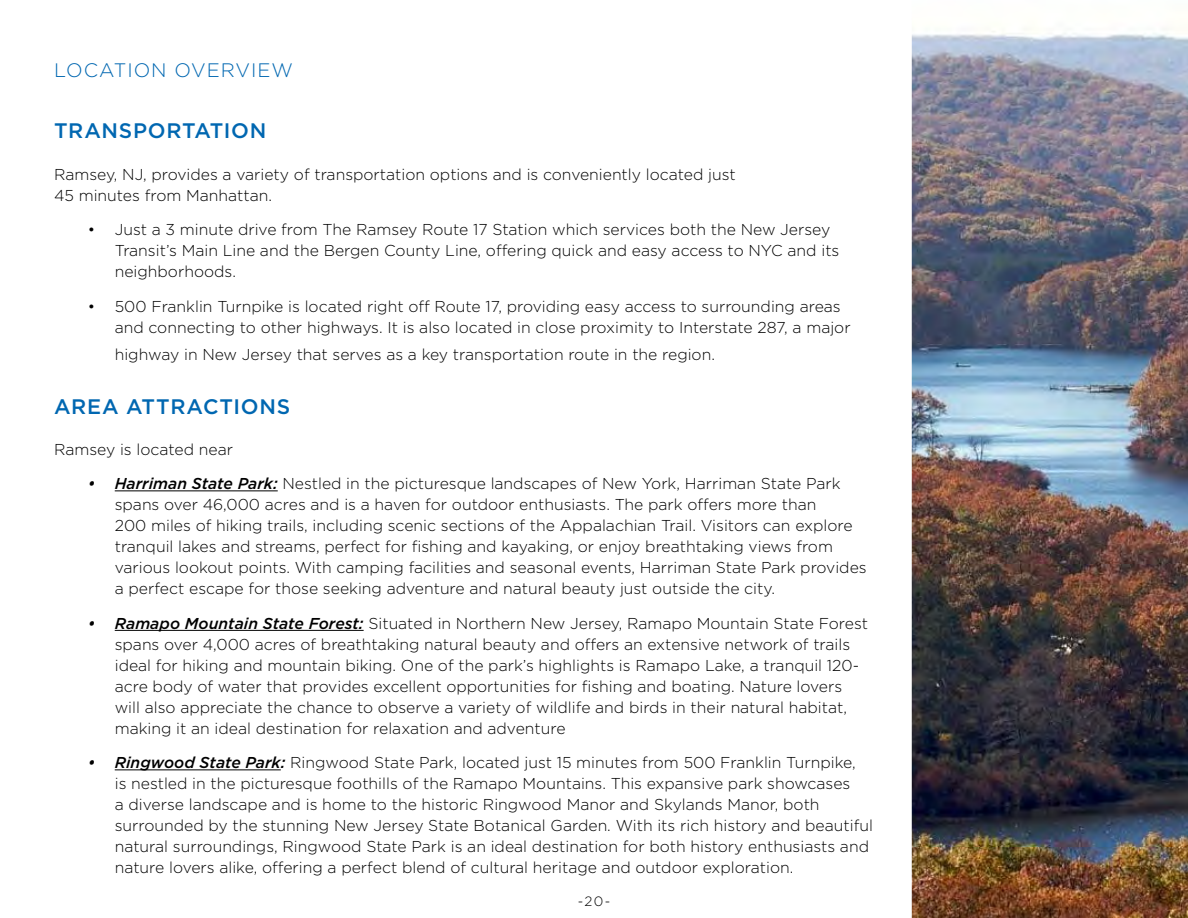
<style>
.page{position:relative;width:1188px;height:918px;background:#fff}
.page>*{position:absolute;margin:0;border:0;box-sizing:border-box;transform-origin:0 0}
.t1{font:500 21px "Gotham";letter-spacing:.03em;color:#0067b1}
.t2{font:300 19.5px "Gotham";letter-spacing:.05em;color:#0067b1}
.t3{font:300 15.75px/21px "Gotham";color:#000}
.t4{font:300 13.5px "Gotham";color:#000}
.s1{font-weight:500;font-style:italic}
</style>
<div class="page">
<hr style="left:115px;top:490px;width:163px;height:1px;background:#000">
<hr style="left:115px;top:630px;width:249px;height:1px;background:#000">
<hr style="left:115px;top:769px;width:166px;height:1px;background:#000">
<img style="left:911px;top:31px;width:277px;height:887px">
<p class="t2" style="left:54px;top:58px;width:241px">LOCATION OVERVIEW</p>
<h1 class="t1" style="left:54px;top:117px;width:214px">TRANSPORTATION</h1>
<p class="t3" style="left:54px;top:163px;width:683px">Ramsey, NJ, provides a variety of transportation options and is conveniently located just<br>45 minutes from Manhattan.</p>
<p class="t3" style="left:115px;top:219px;width:726px;text-indent:-27px">• Just a 3 minute drive from The Ramsey Route 17 Station which services both the New Jersey<br>Transit’s Main Line and the Bergen County Line, offering quick and easy access to NYC and its neighborhoods.</p>
<p class="t3" style="left:115px;top:295px;width:737px;text-indent:-27px">• 500 Franklin Turnpike is located right off Route 17, providing easy access to surrounding areas and connecting to other highways. It is also located in close proximity to Interstate 287, a major</p>
<p class="t3" style="left:115px;top:343px;width:602px">highway in New Jersey that serves as a key transportation route in the region.</p>
<h1 class="t1" style="left:54px;top:392px;width:238px">AREA ATTRACTIONS</h1>
<p class="t3" style="left:54px;top:438px;width:181px">Ramsey is located near</p>
<p class="t3" style="left:115px;top:473px;width:753px;text-indent:-27px"><span class="s1">• Harriman State Park:</span> Nestled in the picturesque landscapes of New York, Harriman State Park spans over 46,000 acres and is a haven for outdoor enthusiasts. The park offers more than<br>200 miles of hiking trails, including scenic sections of the Appalachian Trail. Visitors can explore tranquil lakes and streams, perfect for fishing and kayaking, or enjoy breathtaking views from various lookout points. With camping facilities and seasonal events, Harriman State Park provides a perfect escape for those seeking adventure and natural beauty just outside the city.</p>
<p class="t3" style="left:115px;top:612px;width:755px;text-indent:-27px"><span class="s1">• Ramapo Mountain State Forest:</span> Situated in Northern New Jersey, Ramapo Mountain State Forest spans over 4,000 acres of breathtaking natural beauty and offers an extensive network of trails ideal for hiking and mountain biking. One of the park’s highlights is Ramapo Lake, a tranquil 120- acre body of water that provides excellent opportunities for fishing and boating. Nature lovers will also appreciate the chance to observe a variety of wildlife and birds in their natural habitat, making it an ideal destination for relaxation and adventure</p>
<p class="t3" style="left:115px;top:752px;width:760px;text-indent:-27px"><span class="s1">• Ringwood State Park:</span> Ringwood State Park, located just 15 minutes from 500 Franklin Turnpike,<br>is nestled in the picturesque foothills of the Ramapo Mountains. This expansive park showcases<br>a diverse landscape and is home to the historic Ringwood Manor and Skylands Manor, both surrounded by the stunning New Jersey State Botanical Garden. With its rich history and beautiful natural surroundings, Ringwood State Park is an ideal destination for both history enthusiasts and nature lovers alike, offering a perfect blend of cultural heritage and outdoor exploration.</p>
<p class="t4" style="left:578px;top:893px;width:34px">-20-</p>
</div>
